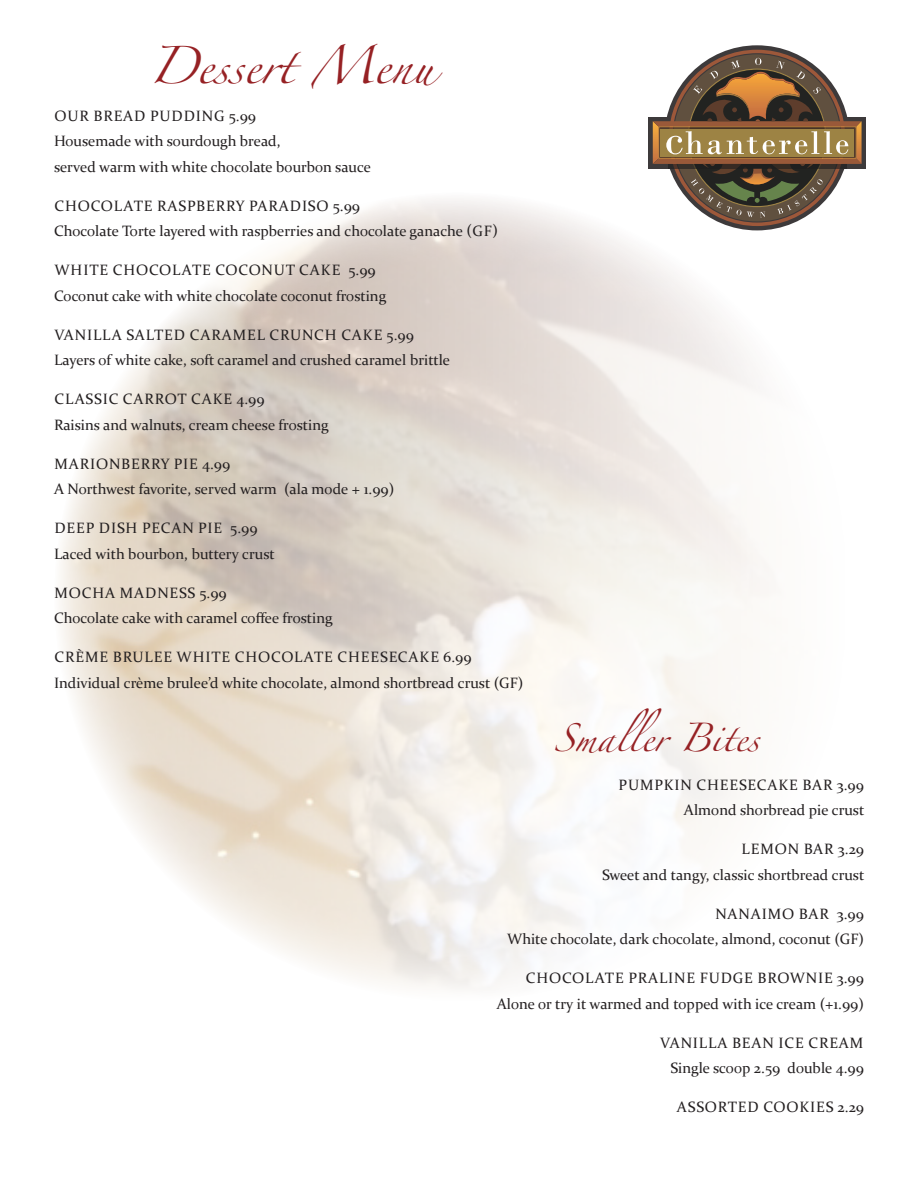
<style>
.page{position:relative;width:918px;height:1188px;background:#fff}
.page>*{position:absolute;margin:0;border:0;box-sizing:border-box;transform-origin:0 0}
.t1{font:33.6px "Zapfino";color:#962124}
.t2{font:25.5px "Zapfino";color:#962124}
.t3{font:15px "Constantia";color:#231f20}
.t4{font:15px "Constantia";letter-spacing:.06em;color:#231f20}
</style>
<div class="page">
<svg style="left:648px;top:117px;width:218px;height:51px"></svg>
<svg style="left:653px;top:50px;width:209px;height:176px"></svg>
<p class="t1" style="left:149px;top:51px;width:287px">Dessert Menu</p>
<p class="t4" style="left:54px;top:105px;width:203px">OUR BREAD PUDDING 5.99</p>
<p class="t3" style="left:54px;top:131px;width:228px">Housemade with sourdough bread,</p>
<p class="t3" style="left:54px;top:156px;width:318px">served warm with white chocolate bourbon sauce</p>
<p class="t4" style="left:54px;top:195px;width:307px">CHOCOLATE RASPBERRY PARADISO 5.99</p>
<p class="t3" style="left:54px;top:221px;width:445px">Chocolate Torte layered with raspberries and chocolate ganache (GF)</p>
<p class="t4" style="left:54px;top:260px;width:323px">WHITE CHOCOLATE COCONUT CAKE 5.99</p>
<p class="t3" style="left:54px;top:285px;width:334px">Coconut cake with white chocolate coconut frosting</p>
<p class="t4" style="left:54px;top:324px;width:361px">VANILLA SALTED CARAMEL CRUNCH CAKE 5.99</p>
<p class="t3" style="left:54px;top:350px;width:398px">Layers of white cake, soft caramel and crushed caramel brittle</p>
<p class="t4" style="left:54px;top:389px;width:212px">CLASSIC CARROT CAKE 4.99</p>
<p class="t3" style="left:54px;top:414px;width:276px">Raisins and walnuts, cream cheese frosting</p>
<p class="t4" style="left:54px;top:453px;width:177px">MARIONBERRY PIE 4.99</p>
<p class="t3" style="left:54px;top:479px;width:342px">A Northwest favorite, served warm (ala mode + 1.99)</p>
<p class="t4" style="left:54px;top:518px;width:205px">DEEP DISH PECAN PIE 5.99</p>
<p class="t3" style="left:54px;top:543px;width:222px">Laced with bourbon, buttery crust</p>
<p class="t4" style="left:54px;top:582px;width:174px">MOCHA MADNESS 5.99</p>
<p class="t3" style="left:54px;top:608px;width:280px">Chocolate cake with caramel coffee frosting</p>
<p class="t4" style="left:54px;top:647px;width:419px">CRÈME BRULEE WHITE CHOCOLATE CHEESECAKE 6.99</p>
<p class="t3" style="left:54px;top:672px;width:471px">Individual crème brulee’d white chocolate, almond shortbread crust (GF)</p>
<p class="t2" style="left:554px;top:728px;width:207px">Smaller Bites</p>
<p class="t4" style="left:619px;top:774px;width:247px">PUMPKIN CHEESECAKE BAR 3.99</p>
<p class="t3" style="left:684px;top:800px;width:182px">Almond shorbread pie crust</p>
<p class="t4" style="left:742px;top:839px;width:124px">LEMON BAR 3.29</p>
<p class="t3" style="left:602px;top:864px;width:264px">Sweet and tangy, classic shortbread crust</p>
<p class="t4" style="left:715px;top:903px;width:150px">NANAIMO BAR 3.99</p>
<p class="t3" style="left:507px;top:929px;width:358px">White chocolate, dark chocolate, almond, coconut (GF)</p>
<p class="t4" style="left:526px;top:968px;width:340px">CHOCOLATE PRALINE FUDGE BROWNIE 3.99</p>
<p class="t3" style="left:497px;top:993px;width:369px">Alone or try it warmed and topped with ice cream (+1.99)</p>
<p class="t4" style="left:660px;top:1032px;width:205px">VANILLA BEAN ICE CREAM</p>
<p class="t3" style="left:671px;top:1058px;width:195px">Single scoop 2.59 double 4.99</p>
<p class="t4" style="left:677px;top:1097px;width:189px">ASSORTED COOKIES 2.29</p>
</div>
